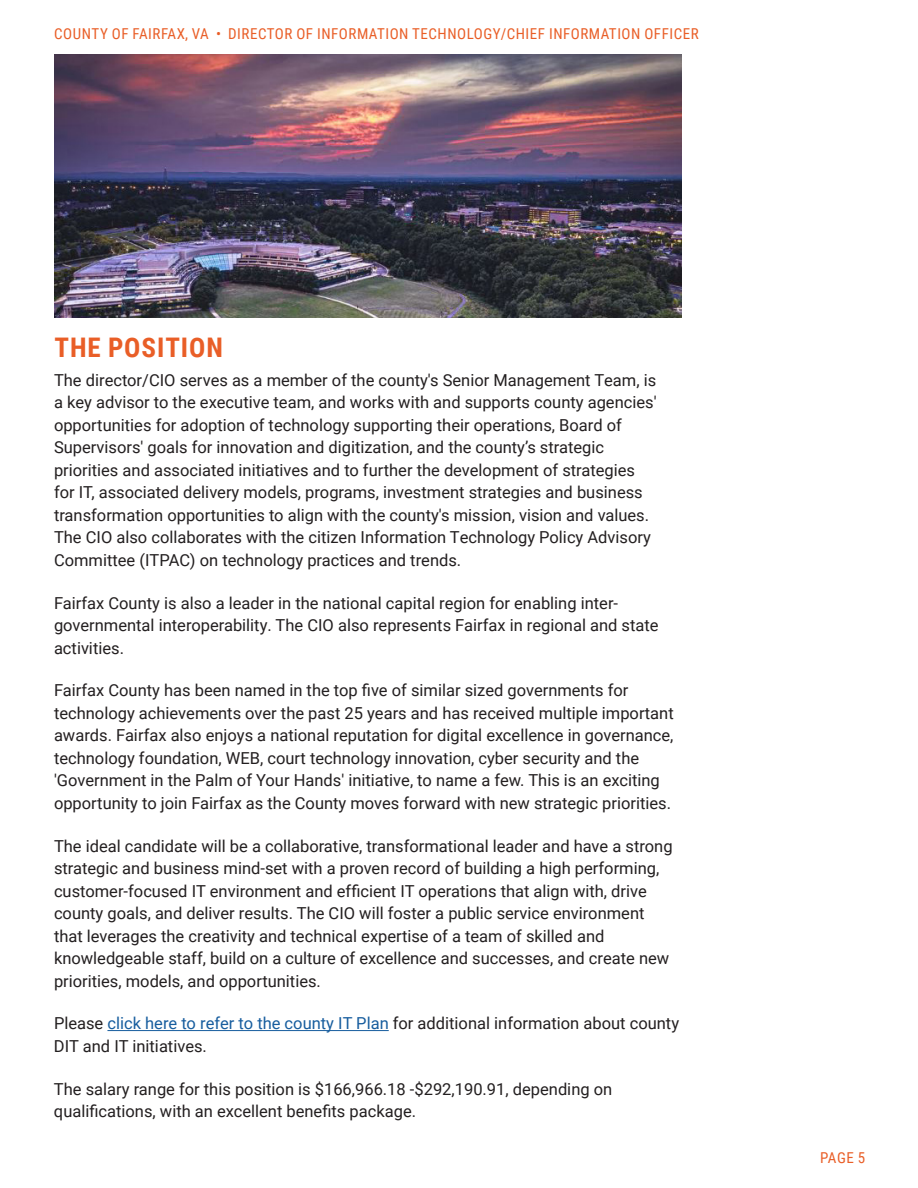
<style>
.page{position:relative;width:918px;height:1188px;background:#fff}
.page>*{position:absolute;margin:0;border:0;box-sizing:border-box;transform-origin:0 0}
.Header1{font:700 27px "Roboto Condensed";letter-spacing:.035em;color:#e95e27}
.Text_11{font:16.5px/22.5px "Roboto";color:#231f20}
.Header1-2{font:15px "Roboto Condensed";letter-spacing:.035em;color:#e95e27}
.s1{color:#175d9e}
</style>
<div class="page">
<hr style="left:107px;top:1030px;width:282px;height:1px;background:#175d9e">
<img style="left:54px;top:54px;width:628px;height:264px">
<p class="Header1-2" style="left:54px;top:23px;width:646px">COUNTY OF FAIRFAX, VA • DIRECTOR OF INFORMATION TECHNOLOGY/CHIEF INFORMATION OFFICER</p>
<p class="Header1" style="left:54px;top:328px;width:170px">THE POSITION</p>
<p class="Text_11" style="left:54px;top:368px;width:604px">The director/CIO serves as a member of the county's Senior Management Team, is a key advisor to the executive team, and works with and supports county agencies' opportunities for adoption of technology supporting their operations, Board of Supervisors' goals for innovation and digitization, and the county’s strategic priorities and associated initiatives and to further the development of strategies for IT, associated delivery models, programs, investment strategies and business transformation opportunities to align with the county's mission, vision and values.<br>The CIO also collaborates with the citizen Information Technology Policy Advisory Committee (ITPAC) on technology practices and trends.</p>
<p class="Text_11" style="left:54px;top:591px;width:606px">Fairfax County is also a leader in the national capital region for enabling inter&shy;governmental interoperability. The CIO also represents Fairfax in regional and state activities.</p>
<p class="Text_11" style="left:54px;top:679px;width:621px">Fairfax County has been named in the top five of similar sized governments for technology achievements over the past 25 years and has received multiple important awards. Fairfax also enjoys a national reputation for digital excellence in governance, technology foundation, WEB, court technology innovation, cyber security and the 'Government in the Palm of Your Hands' initiative, to name a few. This is an exciting opportunity to join Fairfax as the County moves forward with new strategic priorities.</p>
<p class="Text_11" style="left:54px;top:834px;width:620px">The ideal candidate will be a collaborative, transformational leader and have a strong strategic and business mind-set with a proven record of building a high performing, customer-focused IT environment and efficient IT operations that align with, drive county goals, and deliver results. The CIO will foster a public service environment that leverages the creativity and technical expertise of a team of skilled and knowledgeable staff, build on a culture of excellence and successes, and create new priorities, models, and opportunities.</p>
<p class="Text_11" style="left:54px;top:1012px;width:627px">Please <span class="s1">click here to refer to the county IT Plan</span> for additional information about county<br>DIT and IT initiatives.</p>
<p class="Text_11" style="left:54px;top:1077px;width:560px">The salary range for this position is $166,966.18 -$292,190.91, depending on qualifications, with an excellent benefits package.</p>
<p class="Header1-2" style="left:820px;top:1147px;width:46px">PAGE 5</p>
</div>
